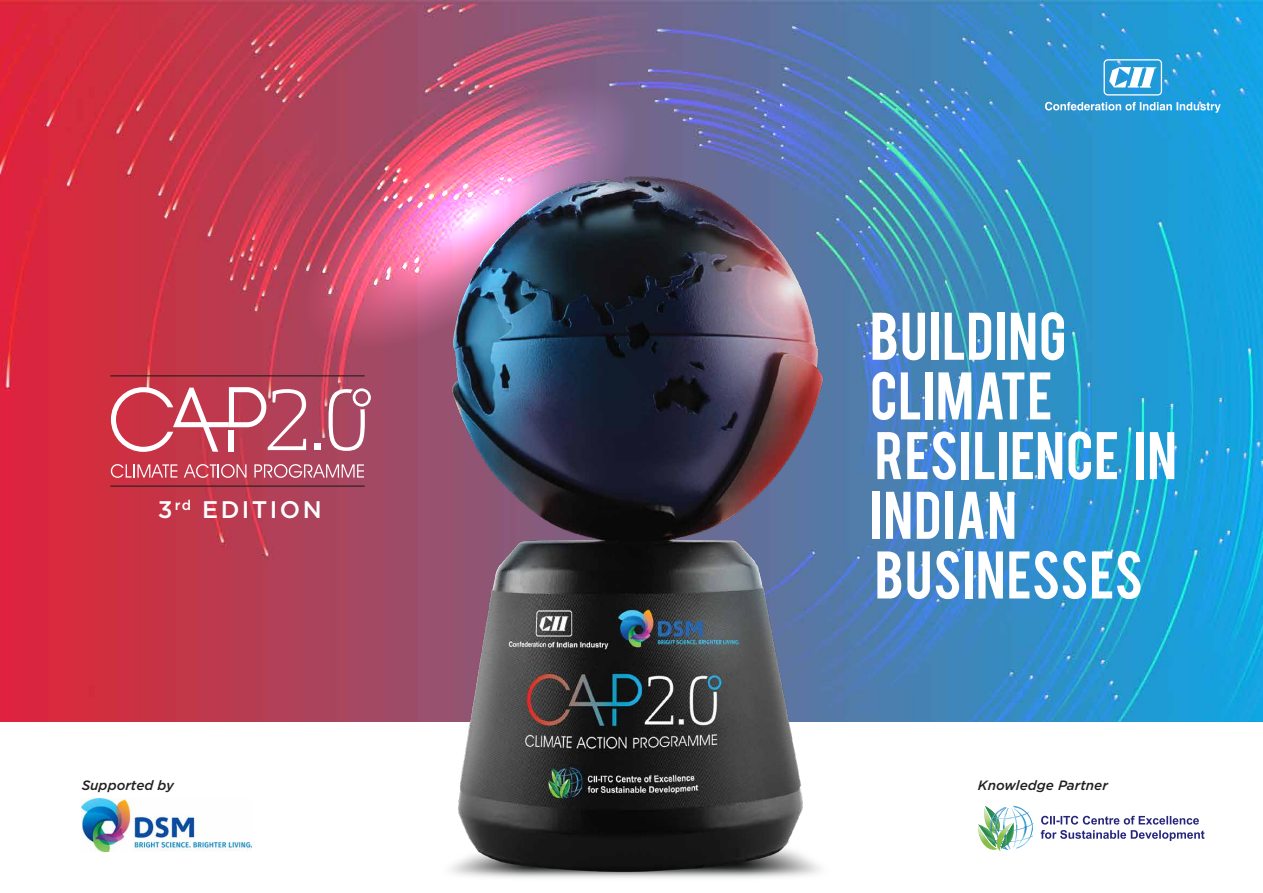
<style>
.page{position:relative;width:1263px;height:893px;background:#fff}
.page>*{position:absolute;margin:0;border:0;box-sizing:border-box;transform-origin:0 0}
.t1{font:52.8px/59.7px "Bebas";letter-spacing:.02em;color:#fff}
.t2{font:500 24px "Gotham";letter-spacing:.1em;color:#fff}
.t3{font:italic 500 13.5px "Gotham";color:#231f20}
</style>
<div class="page">
<img style="left:0;top:0;width:1263px;height:722px">
<svg style="left:1041px;top:816px;width:163px;height:25px"></svg>
<svg style="left:978px;top:806px;width:56px;height:45px"></svg>
<svg style="left:1045px;top:102px;width:176px;height:11px;background:#66b7e2"></svg>
<svg style="left:1103px;top:59px;width:59px;height:37px"></svg>
<img style="left:412px;top:83px;width:439px;height:795px">
<svg style="left:314px;top:444px;width:6px;height:6px"></svg>
<svg style="left:328px;top:388px;width:43px;height:63px"></svg>
<hr style="left:110px;top:375px;width:255px;height:1px;background:#231f20">
<hr style="left:110px;top:486px;width:255px;height:1px;background:#231f20">
<svg style="left:111px;top:387px;width:195px;height:65px"></svg>
<svg style="left:111px;top:464px;width:66px;height:14px"></svg>
<svg style="left:184px;top:464px;width:62px;height:14px"></svg>
<svg style="left:254px;top:464px;width:110px;height:14px;background:#c47889"></svg>
<img style="left:257px;top:49px;width:427px;height:338px">
<img style="left:82px;top:798px;width:170px;height:53px">
<p class="t2" style="left:158px;top:496px;width:165px">3<sup>rd</sup> EDITION</p>
<p class="t3" style="left:82px;top:777px;width:94px">Supported by</p>
<p class="t1" style="left:870px;top:303px;width:308px">BUILDING<br>CLIMATE<br>RESILIENCE IN<br>INDIAN<br>BUSINESSES</p>
<p class="t3" style="left:978px;top:777px;width:131px">Knowledge Partner</p>
</div>
